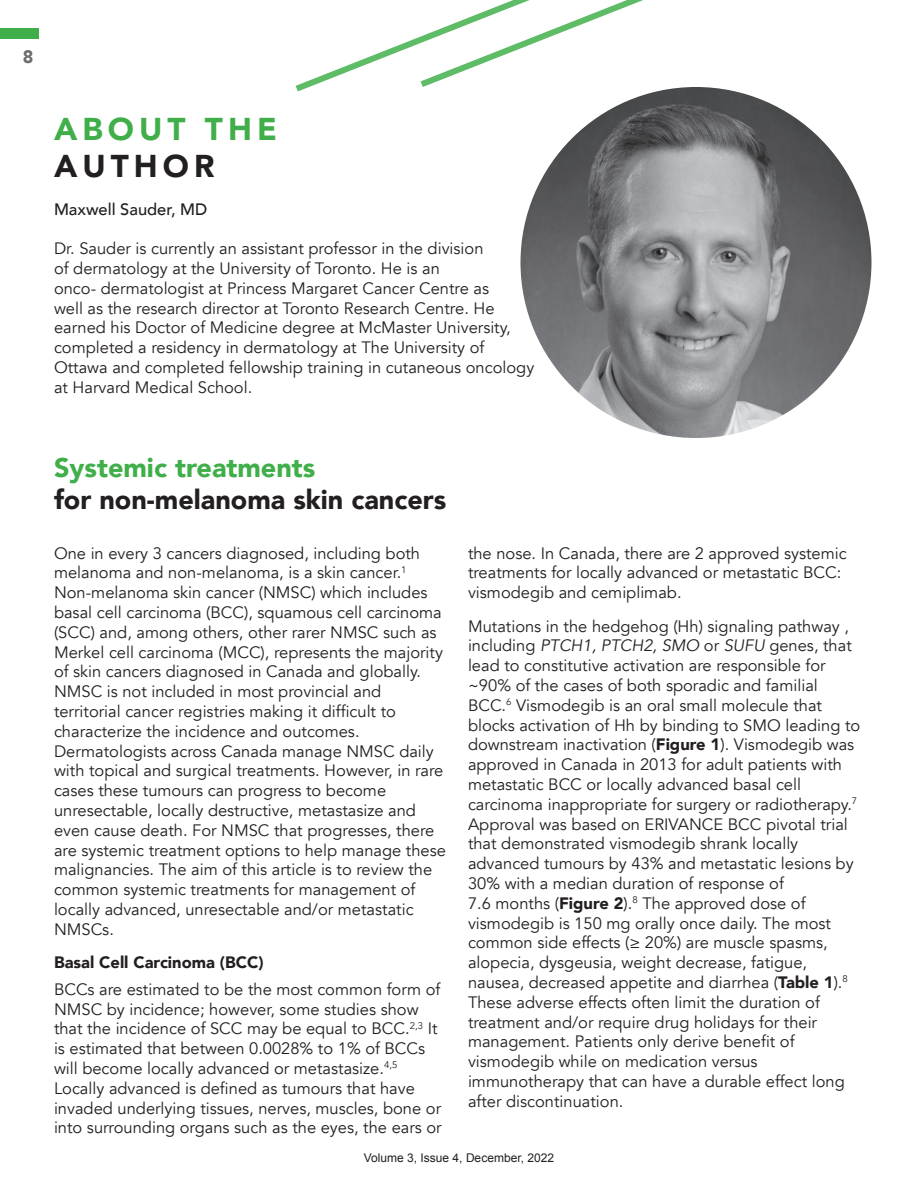
<style>
.page{position:relative;width:918px;height:1188px;background:#fff}
.page>*{position:absolute;margin:0;border:0;box-sizing:border-box;transform-origin:0 0}
.t1{font:900 31.5px "Avenir";letter-spacing:.16em;color:#40ae49}
.t2{font:900 31.5px "Avenir";letter-spacing:.16em;color:#231f20}
.t3{font:900 27px/32.4px "Avenir";color:#231f20}
.t4{font:900 18px "Avenir";color:#6c6d70}
.t5{font:16.5px/19.8px "Avenir";color:#231f20}
.t6{font:900 16.5px "Avenir";color:#231f20}
.t7{font:500 16.5px "Avenir";color:#231f20}
.t8{font:12px "Arial";color:#231f20}
.s1{color:#40ae49}
.s2{font-style:italic}
.s3{font-weight:900}
</style>
<div class="page">
<div style="left:0;top:28px;width:39px;height:11px;background:#40ae49"></div>
<img style="left:520px;top:87px;width:352px;height:351px;border-radius:176px">
<svg style="left:295px;top:0;width:457px;height:96px"></svg>
<p class="t4" style="left:23px;top:42px;width:12px">8</p>
<p class="t1" style="left:54px;top:102px;width:224px">ABOUT THE</p>
<p class="t2" style="left:54px;top:139px;width:162px">AUTHOR</p>
<p class="t7" style="left:54px;top:194px;width:155px">Maxwell Sauder, MD</p>
<p class="t5" style="left:54px;top:239px;width:482px">Dr. Sauder is currently an assistant professor in the division<br>of dermatology at the University of Toronto. He is an<br>onco- dermatologist at Princess Margaret Cancer Centre as<br>well as the research director at Toronto Research Centre. He earned his Doctor of Medicine degree at McMaster University, completed a residency in dermatology at The University of Ottawa and completed fellowship training in cutaneous oncology at Harvard Medical School.</p>
<p class="t3" style="left:54px;top:451px;width:394px"><span class="s1">Systemic treatments<br></span>for non-melanoma skin cancers</p>
<p class="t5" style="left:54px;top:543px;width:394px">One in every 3 cancers diagnosed, including both melanoma and non-melanoma, is a skin cancer.<sup>1<br></sup>Non-melanoma skin cancer (NMSC) which includes basal cell carcinoma (BCC), squamous cell carcinoma (SCC) and, among others, other rarer NMSC such as Merkel cell carcinoma (MCC), represents the majority of skin cancers diagnosed in Canada and globally.<br>NMSC is not included in most provincial and territorial cancer registries making it difficult to characterize the incidence and outcomes.<br>Dermatologists across Canada manage NMSC daily with topical and surgical treatments. However, in rare cases these tumours can progress to become unresectable, locally destructive, metastasize and even cause death. For NMSC that progresses, there are systemic treatment options to help manage these malignancies. The aim of this article is to review the common systemic treatments for management of locally advanced, unresectable and/or metastatic NMSCs.</p>
<p class="t6" style="left:54px;top:948px;width:211px">Basal Cell Carcinoma (BCC)</p>
<p class="t5" style="left:54px;top:979px;width:389px">BCCs are estimated to be the most common form of NMSC by incidence; however, some studies show that the incidence of SCC may be equal to BCC.<sup>2,3</sup> It is estimated that between 0.0028% to 1% of BCCs will become locally advanced or metastasize.<sup>4,5<br></sup>Locally advanced is defined as tumours that have invaded underlying tissues, nerves, muscles, bone or into surrounding organs such as the eyes, the ears or</p>
<p class="t5" style="left:468px;top:543px;width:380px">the nose. In Canada, there are 2 approved systemic treatments for locally advanced or metastatic BCC: vismodegib and cemiplimab.</p>
<p class="t5" style="left:468px;top:616px;width:394px">Mutations in the hedgehog (Hh) signaling pathway , including <span class="s2">PTCH1, PTCH2, SMO</span> or <span class="s2">SUFU</span> genes, that lead to constitutive activation are responsible for ~90% of the cases of both sporadic and familial BCC.<sup>6</sup> Vismodegib is an oral small molecule that blocks activation of Hh by binding to SMO leading to downstream inactivation (<span class="s3">Figure 1</span>). Vismodegib was approved in Canada in 2013 for adult patients with metastatic BCC or locally advanced basal cell carcinoma inappropriate for surgery or radiotherapy.<sup>7<br></sup>Approval was based on ERIVANCE BCC pivotal trial that demonstrated vismodegib shrank locally advanced tumours by 43% and metastatic lesions by 30% with a median duration of response of<br>7.6 months (<span class="s3">Figure 2</span>).<sup>8</sup> The approved dose of vismodegib is 150 mg orally once daily. The most common side effects (≥ 20%) are muscle spasms, alopecia, dysgeusia, weight decrease, fatigue, nausea, decreased appetite and diarrhea (<span class="s3">Table 1</span>).<sup>8<br></sup>These adverse effects often limit the duration of treatment and/or require drug holidays for their management. Patients only derive benefit of vismodegib while on medication versus immunotherapy that can have a durable effect long after discontinuation.</p>
<p class="t8" style="left:364px;top:1150px;width:192px">Volume 3, Issue 4, December, 2022</p>
</div>
